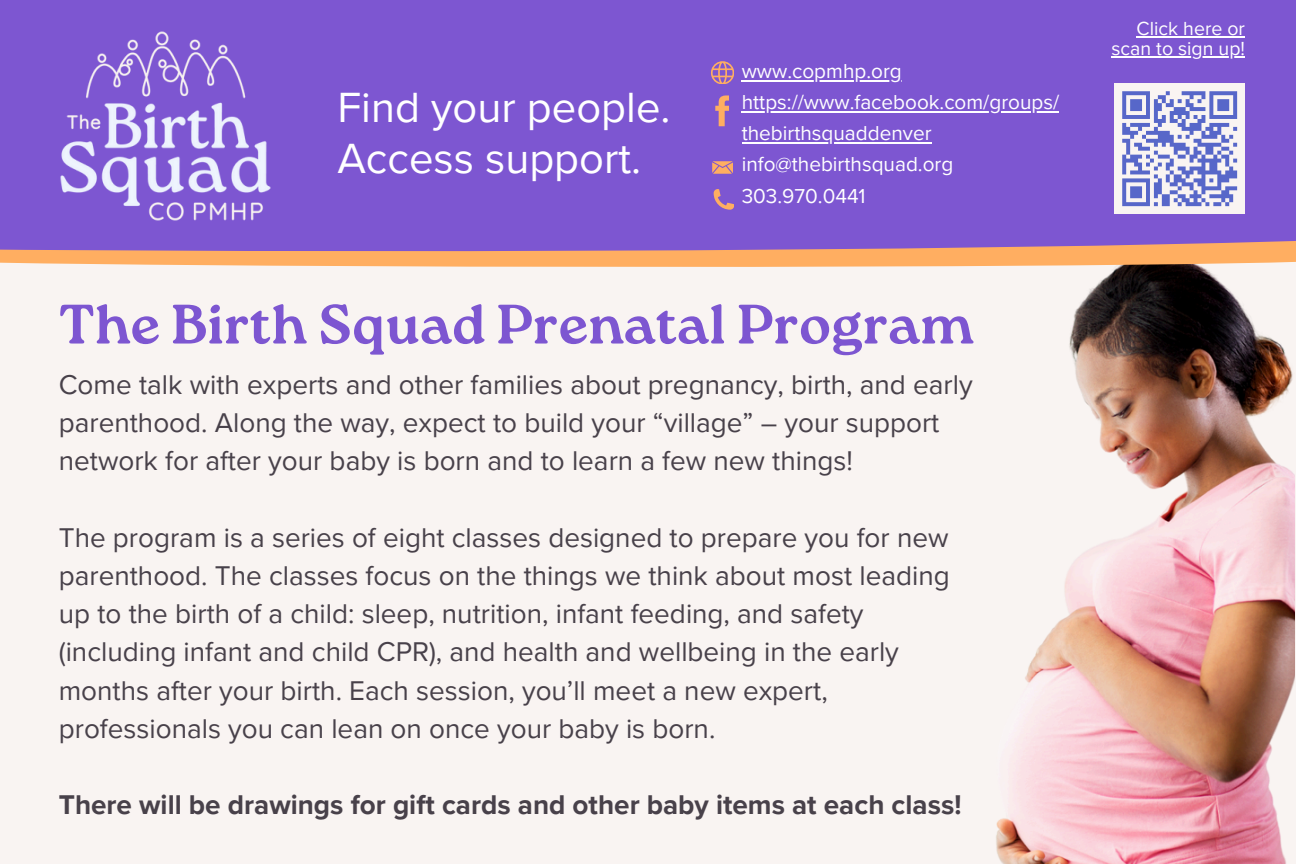
<style>
.page{position:relative;width:1296px;height:864px;background:#f9f4f2}
.page>*{position:absolute;margin:0;border:0;box-sizing:border-box;transform-origin:0 0}
.t1{font:700 55.5px "Roca One";color:#7d56d1}
.t2{font:43.5px/51.6px "Proxima Nova";color:#fff}
.t3{font:27.9px/38.4px "Proxima Nova";color:#48414a}
.t4{font:700 27.9px "Proxima Nova";color:#48414a}
.t5{font:20.7px/31.2px "Proxima Nova";color:#fff}
.t6{font:19.5px "Proxima Nova";color:#fff}
</style>
<div class="page">
<img style="left:996px;top:271px;width:299px;height:593px">
<svg style="left:22px;top:263px;width:1222px;height:8px"></svg>
<svg style="left:0;top:0;width:1296px;height:263px;background:#865cc9"></svg>
<img style="left:33px;top:18px;width:265px;height:216px">
<div style="left:1114px;top:83px;width:131px;height:131px;background:#f9f4f2"></div>
<svg style="left:1122px;top:91px;width:116px;height:116px"></svg>
<svg style="left:711px;top:61px;width:22px;height:23px"></svg>
<svg style="left:712px;top:161px;width:20px;height:13px"></svg>
<svg style="left:715px;top:95px;width:14px;height:31px"></svg>
<svg style="left:714px;top:189px;width:20px;height:20px"></svg>
<hr style="left:742px;top:80px;width:160px;height:1px;background:#fff">
<hr style="left:742px;top:111px;width:317px;height:2px;background:#fff">
<hr style="left:742px;top:142px;width:190px;height:2px;background:#fff">
<hr style="left:1137px;top:37px;width:108px;height:1px;background:#fff">
<hr style="left:1112px;top:56px;width:133px;height:2px;background:#fff">
<h2 class="t2" style="left:337px;top:82px;width:335px">Find your people.<br>Access support.</h2>
<p class="t5" style="left:742px;top:56px;width:162px">www.copmhp.org</p>
<p class="t5" style="left:742px;top:87px;width:319px">https://www.facebook.com/groups/</p>
<p class="t5" style="left:742px;top:118px;width:213px">thebirthsquaddenver info@thebirthsquad.org</p>
<p class="t5" style="left:742px;top:180px;width:125px">303.970.0441</p>
<p class="t1" style="left:59px;top:292px;width:916px">The Birth Squad Prenatal Program</p>
<p class="t3" style="left:59px;top:366px;width:915px">Come talk with experts and other families about pregnancy, birth, and early parenthood. Along the way, expect to build your “village” – your support network for after your baby is born and to learn a few new things!</p>
<p class="t3" style="left:59px;top:519px;width:892px">The program is a series of eight classes designed to prepare you for new parenthood. The classes focus on the things we think about most leading up to the birth of a child: sleep, nutrition, infant feeding, and safety (including infant and child CPR), and health and wellbeing in the early months after your birth. Each session, you’ll meet a new expert, professionals you can lean on once your baby is born.</p>
<p class="t4" style="left:59px;top:789px;width:904px">There will be drawings for gift cards and other baby items at each class!</p>
<p class="t6" style="left:1137px;top:17px;width:110px">Click here or</p>
<p class="t6" style="left:1112px;top:37px;width:135px">scan to sign up!</p>
</div>
